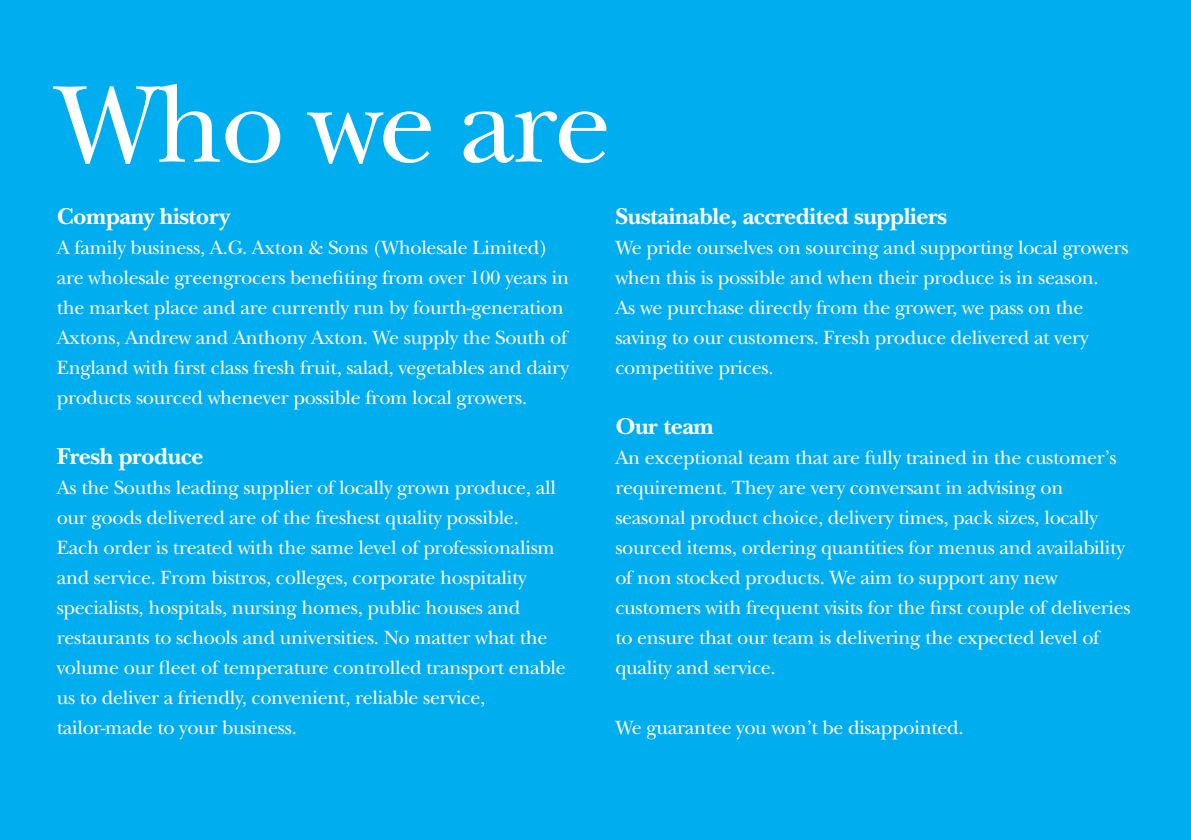
<style>
.page{position:relative;width:1191px;height:840px;background:#fff}
.page>*{position:absolute;margin:0;border:0;box-sizing:border-box;transform-origin:0 0}
.t1{font:114px "New Baskerville";letter-spacing:-.025em;color:#fff}
.t2{font:700 24px "New Baskerville";letter-spacing:-.015em;color:#fff}
.t3{font:20px/30px "New Baskerville";letter-spacing:-.015em;color:#fff}
</style>
<div class="page">
<div style="left:0;top:0;width:1191px;height:839px;background:#00aeef"></div>
<h1 class="t1" style="left:55px;top:58px;width:557px">Who we are</h1>
<p class="t2" style="left:57px;top:202px;width:175px">Company history</p>
<p class="t3" style="left:57px;top:232px;width:514px">A family business, A.G. Axton &amp; Sons (Wholesale Limited) are wholesale greengrocers benefiting from over 100 years in the market place and are currently run by fourth-generation Axtons, Andrew and Anthony Axton. We supply the South of England with first class fresh fruit, salad, vegetables and dairy products sourced whenever possible from local growers.</p>
<p class="t2" style="left:57px;top:442px;width:148px">Fresh produce</p>
<p class="t3" style="left:57px;top:472px;width:510px">As the Souths leading supplier of locally grown produce, all our goods delivered are of the freshest quality possible.<br>Each order is treated with the same level of professionalism and service. From bistros, colleges, corporate hospitality specialists, hospitals, nursing homes, public houses and restaurants to schools and universities. No matter what the volume our fleet of temperature controlled transport enable us to deliver a friendly, convenient, reliable service, tailor-made to your business.</p>
<p class="t2" style="left:615px;top:202px;width:333px">Sustainable, accredited suppliers</p>
<p class="t3" style="left:615px;top:232px;width:515px">We pride ourselves on sourcing and supporting local growers when this is possible and when their produce is in season.<br>As we purchase directly from the grower, we pass on the saving to our customers. Fresh produce delivered at very competitive prices.</p>
<p class="t2" style="left:615px;top:412px;width:100px">Our team</p>
<p class="t3" style="left:615px;top:442px;width:517px">An exceptional team that are fully trained in the customer’s requirement. They are very conversant in advising on seasonal product choice, delivery times, pack sizes, locally sourced items, ordering quantities for menus and availability of non stocked products. We aim to support any new customers with frequent visits for the first couple of deliveries to ensure that our team is delivering the expected level of quality and service.</p>
<p class="t3" style="left:615px;top:712px;width:350px">We guarantee you won’t be disappointed.</p>
</div>
